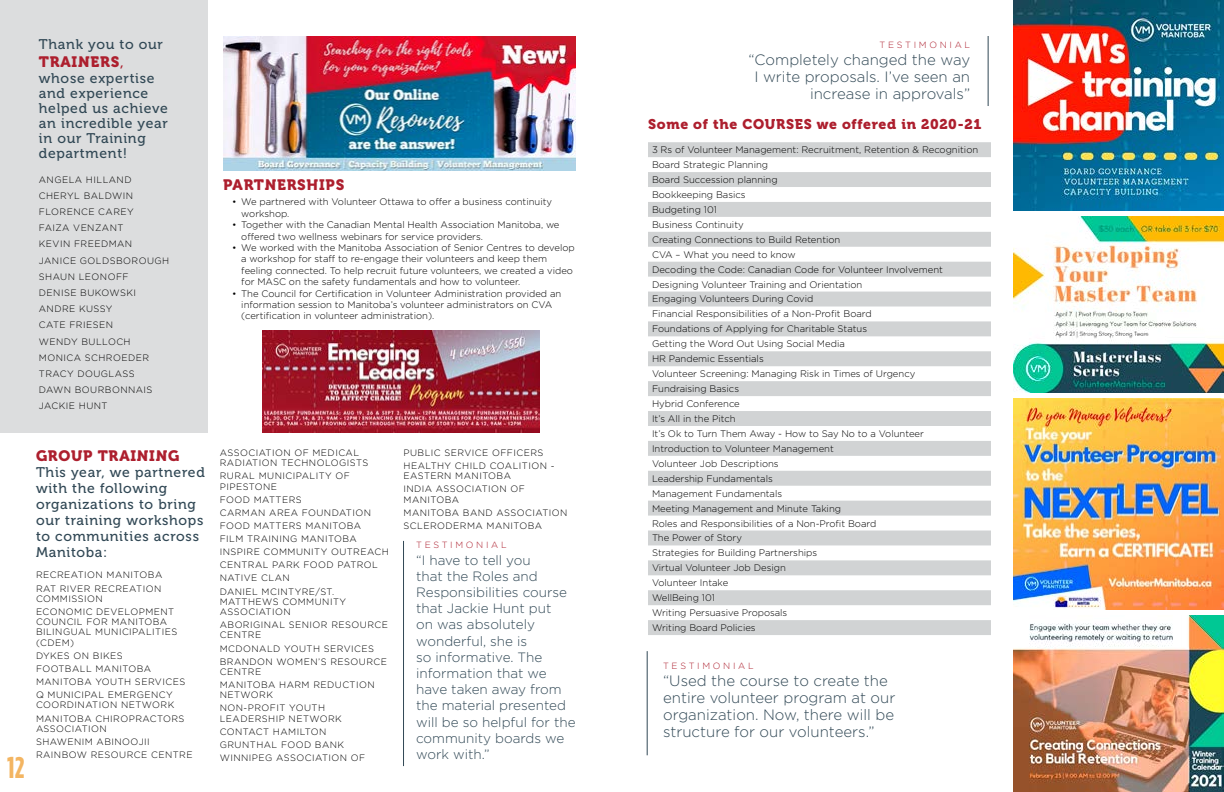
<style>
.page{position:relative;width:1224px;height:792px;background:#fff}
.page>*{position:absolute;margin:0;border:0;box-sizing:border-box;transform-origin:0 0}
.t1{font:700 30px "Gotham Condensed";color:#f3b562}
.t2{font:300 15px/17px "Gotham";color:#314855;text-align:right}
.t3{font:15px "Museo 900";letter-spacing:.05em;color:#ad1f2e}
.t4{font:14px/15px "Museo 500";letter-spacing:.05em;color:#314855}
.t5{font:14px "Museo 900";letter-spacing:.05em;color:#ad1f2e}
.t6{font:300 13.5px/16.2px "Gotham";color:#314855}
.t7{font:300 9.5px/14.9px "Gotham";color:#000}
.t8{font:300 9.2px/13.1px "Gotham";letter-spacing:.05em;color:#000}
.t9{font:300 9px "Gotham";letter-spacing:.3em;color:#ad1f2e}
.s1{font-family:"Museo 500"}
</style>
<div class="page">
<div style="left:0;top:0;width:207px;height:433px;background:#dcddde"></div>
<hr style="left:988px;top:36px;width:1px;height:70px;background:#314855">
<hr style="left:403px;top:541px;width:1px;height:225px;background:#314855">
<svg style="left:648px;top:142px;width:343px;height:493px"></svg>
<img style="left:1013px;top:0;width:211px;height:211px">
<img style="left:1013px;top:216px;width:211px;height:177px">
<img style="left:1013px;top:615px;width:211px;height:177px">
<hr style="left:647px;top:651px;width:1px;height:104px;background:#314855">
<img style="left:262px;top:331px;width:278px;height:102px">
<img style="left:224px;top:36px;width:352px;height:134px">
<img style="left:1013px;top:399px;width:211px;height:210px">
<h3 class="t4" style="left:39px;top:37px;width:126px">Thank you to our</h3>
<h2 class="t3" style="left:39px;top:53px;width:86px">TRAINERS<span class="s1">,</span></h2>
<h3 class="t4" style="left:39px;top:71px;width:131px">whose expertise and experience helped us achieve an incredible year in our Training department!</h3>
<p class="t8" style="left:39px;top:171px;width:132px;line-height:16.2px">ANGELA HILLAND<br>CHERYL BALDWIN<br>FLORENCE CAREY<br>FAIZA VENZANT<br>KEVIN FREEDMAN<br>JANICE GOLDSBOROUGH<br>SHAUN LEONOFF<br>DENISE BUKOWSKI<br>ANDRE KUSSY<br>CATE FRIESEN<br>WENDY BULLOCH<br>MONICA SCHROEDER<br>TRACY DOUGLASS<br>DAWN BOURBONNAIS<br>JACKIE HUNT</p>
<h2 class="t3" style="left:223px;top:176px;width:123px">PARTNERSHIPS</h2>
<p class="t7" style="left:241px;top:196px;width:312px;line-height:11.4px;text-indent:-9px">• We partnered with Volunteer Ottawa to offer a business continuity workshop.</p>
<p class="t7" style="left:241px;top:219px;width:320px;line-height:11.4px;text-indent:-9px">• Together with the Canadian Mental Health Association Manitoba, we offered two wellness webinars for service providers.</p>
<p class="t7" style="left:241px;top:242px;width:335px;line-height:11.4px;text-indent:-9px">• We worked with the Manitoba Association of Senior Centres to develop a workshop for staff to re-engage their volunteers and keep them feeling connected. To help recruit future volunteers, we created a video for MASC on the safety fundamentals and how to volunteer.</p>
<p class="t7" style="left:241px;top:287px;width:322px;line-height:11.4px;text-indent:-9px">• The Council for Certification in Volunteer Administration provided an information session to Manitoba’s volunteer administrators on CVA (certification in volunteer administration).</p>
<h1 class="t1" style="left:7px;top:750px;width:19px">12</h1>
<h2 class="t3" style="left:36px;top:447px;width:145px">GROUP TRAINING</h2>
<h3 class="t4" style="left:36px;top:464px;width:170px;line-height:16px">This year, we partnered with the following organizations to bring our training workshops to communities across<br>Manitoba:</h3>
<p class="t8" style="left:36px;top:569px;width:128px">RECREATION MANITOBA<br>RAT RIVER RECREATION</p>
<p class="t8" style="left:36px;top:592px;width:140px">COMMISSION<br>ECONOMIC DEVELOPMENT</p>
<p class="t8" style="left:36px;top:617px;width:143px;line-height:10.2px">COUNCIL FOR MANITOBA<br>BILINGUAL MUNICIPALITIES (CDEM)</p>
<p class="t8" style="left:36px;top:649px;width:151px">DYKES ON BIKES<br>FOOTBALL MANITOBA<br>MANITOBA YOUTH SERVICES<br>Q MUNICIPAL EMERGENCY</p>
<p class="t8" style="left:36px;top:699px;width:150px">COORDINATION NETWORK<br>MANITOBA CHIROPRACTORS</p>
<p class="t8" style="left:36px;top:722px;width:158px">ASSOCIATION<br>SHAWENIM ABINOOJII<br>RAINBOW RESOURCE CENTRE</p>
<p class="t8" style="left:220px;top:448px;width:150px;line-height:10.2px">ASSOCIATION OF MEDICAL<br>RADIATION TECHNOLOGISTS</p>
<p class="t8" style="left:220px;top:471px;width:132px;line-height:10.2px">RURAL MUNICIPALITY OF<br>PIPESTONE</p>
<p class="t8" style="left:220px;top:493px;width:171px">FOOD MATTERS<br>CARMAN AREA FOUNDATION<br>FOOD MATTERS MANITOBA<br>FILM TRAINING MANITOBA<br>INSPIRE COMMUNITY OUTREACH<br>CENTRAL PARK FOOD PATROL<br>NATIVE CLAN<br>DANIEL MCINTYRE/ST.</p>
<p class="t8" style="left:220px;top:596px;width:128px;line-height:10.2px">MATTHEWS COMMUNITY<br>ASSOCIATION</p>
<p class="t8" style="left:220px;top:620px;width:170px;line-height:10.2px">ABORIGINAL SENIOR RESOURCE<br>CENTRE</p>
<p class="t8" style="left:220px;top:642px;width:169px">MCDONALD YOUTH SERVICES<br>BRANDON WOMEN’S RESOURCE</p>
<p class="t8" style="left:220px;top:665px;width:156px">CENTRE<br>MANITOBA HARM REDUCTION</p>
<p class="t8" style="left:220px;top:688px;width:107px">NETWORK<br>NON-PROFIT YOUTH</p>
<p class="t8" style="left:220px;top:712px;width:147px">LEADERSHIP NETWORK<br>CONTACT HAMILTON<br>GRUNTHAL FOOD BANK<br>WINNIPEG ASSOCIATION OF</p>
<p class="t8" style="left:404px;top:446px;width:152px">PUBLIC SERVICE OFFICERS<br>HEALTHY CHILD COALITION -</p>
<p class="t8" style="left:404px;top:469px;width:123px">EASTERN MANITOBA<br>INDIA ASSOCIATION OF</p>
<p class="t8" style="left:404px;top:493px;width:166px">MANITOBA<br>MANITOBA BAND ASSOCIATION<br>SCLERODERMA MANITOBA</p>
<p class="t9" style="left:416px;top:540px;width:92px">TESTIMONIAL</p>
<p class="t6" style="left:416px;top:552px;width:161px">“I have to tell you<br>that the Roles and<br>Responsibilities course that Jackie Hunt put<br>on was absolutely wonderful, she is<br>so informative. The information that we have taken away from the material presented will be so helpful for the community boards we work with.”</p>
<p class="t9" style="left:880px;top:40px;width:92px">TESTIMONIAL</p>
<h2 class="t2" style="left:748px;top:51px;width:223px">“Completely changed the way<br>I write proposals. I’ve seen an increase in approvals”</h2>
<h3 class="t5" style="left:648px;top:116px;width:335px">Some of the COURSES we offered in 2020-21</h3>
<p class="t7" style="left:652px;top:142px;width:328px">3 Rs of Volunteer Management: Recruitment, Retention &amp; Recognition<br>Board Strategic Planning<br>Board Succession planning<br>Bookkeeping Basics<br>Budgeting 101<br>Business Continuity<br>Creating Connections to Build Retention<br>CVA – What you need to know<br>Decoding the Code: Canadian Code for Volunteer Involvement<br>Designing Volunteer Training and Orientation<br>Engaging Volunteers During Covid<br>Financial Responsibilities of a Non-Profit Board<br>Foundations of Applying for Charitable Status<br>Getting the Word Out Using Social Media<br>HR Pandemic Essentials<br>Volunteer Screening: Managing Risk in Times of Urgency<br>Fundraising Basics<br>Hybrid Conference<br>It’s All in the Pitch<br>It’s Ok to Turn Them Away - How to Say No to a Volunteer<br>Introduction to Volunteer Management<br>Volunteer Job Descriptions<br>Leadership Fundamentals<br>Management Fundamentals<br>Meeting Management and Minute Taking<br>Roles and Responsibilities of a Non-Profit Board<br>The Power of Story<br>Strategies for Building Partnerships<br>Virtual Volunteer Job Design<br>Volunteer Intake<br>WellBeing 101<br>Writing Persuasive Proposals<br>Writing Board Policies</p>
<p class="t9" style="left:663px;top:661px;width:92px">TESTIMONIAL</p>
<h2 class="t2" style="left:663px;top:672px;width:234px;text-align:left">“Used the course to create the entire volunteer program at our organization. Now, there will be structure for our volunteers.”</h2>
</div>
